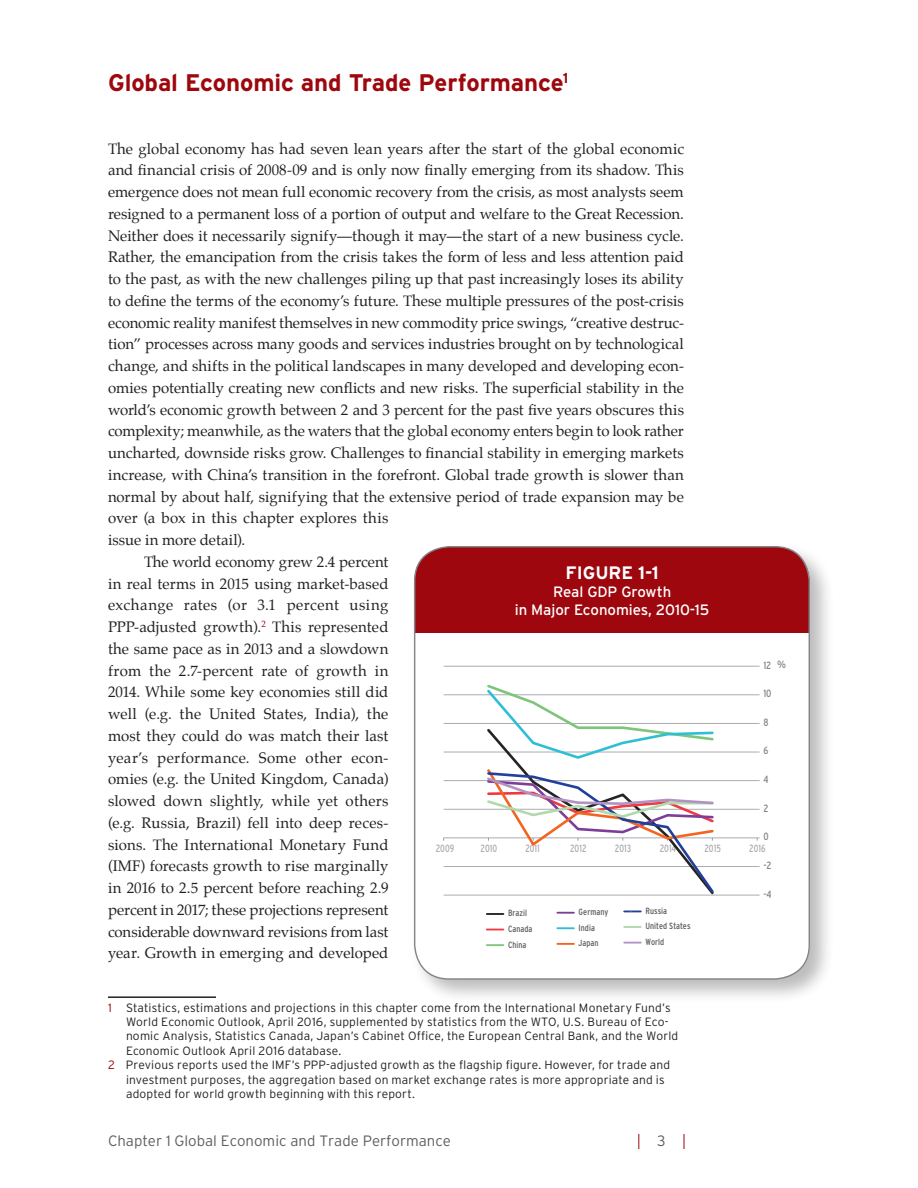
<style>
.page{position:relative;width:918px;height:1188px;background:#fff}
.page>*{position:absolute;margin:0;border:0;box-sizing:border-box;transform-origin:0 0}
.E-Subhead{font:700 24px "Interstate";letter-spacing:-.005em;color:#9d070d}
.E-Body_text{font:700 18px "Interstate";letter-spacing:-.005em;color:#fff}
.E-Body_Text_no_inden{font:15px/21.8px "Palatino";color:#231f20}
.E-Body_text-2{font:15px/21.8px "Palatino";color:#231f20;text-align:justify}
.E-Body_text-3{font:300 15px "Interstate";color:#5f5f62}
.E-Body_text-4{font:15px "Interstate";letter-spacing:-.005em;color:#fff}
.E-Footnotes{font:300 12px/14.4px "Interstate";letter-spacing:.015em;color:#231f20}
.t1{font:condensed 10.5px "Interstate";color:#abacb0;scale:.9 1}
.t2{font:condensed 10.5px "Interstate";color:#848689}
.t3{font:condensed 9px/15.6px "Interstate";color:#5f5f62}
.s1{color:#9d070d}
</style>
<div class="page">
<svg style="left:684px;top:1134px;width:1px;height:15px"></svg>
<svg style="left:638px;top:1134px;width:1px;height:15px"></svg>
<hr style="left:108px;top:996px;width:108px;height:2px;background:#231f20">
<div style="left:410px;top:543px;width:425px;height:461px;background:#231f20;opacity:.3"></div>
<div style="left:414px;top:547px;width:396px;height:432px;background:#fff;border-radius:35px"></div>
<div style="left:414px;top:547px;width:396px;height:83px;background:#9d070d;border-radius:35px"></div>
<div style="left:414px;top:592px;width:396px;height:41px;background:#9d070d"></div>
<hr style="left:444px;top:895px;width:313px;height:1px;background:#abacb0">
<hr style="left:444px;top:866px;width:313px;height:1px;background:#abacb0">
<hr style="left:444px;top:809px;width:313px;height:1px;background:#abacb0">
<hr style="left:444px;top:780px;width:313px;height:1px;background:#abacb0">
<hr style="left:444px;top:752px;width:313px;height:1px;background:#abacb0">
<hr style="left:444px;top:723px;width:313px;height:1px;background:#abacb0">
<hr style="left:444px;top:694px;width:313px;height:1px;background:#abacb0">
<hr style="left:444px;top:666px;width:313px;height:1px;background:#abacb0">
<hr style="left:444px;top:838px;width:313px;height:1px;background:#abacb0">
<svg style="left:487px;top:913px;width:16px;height:2px"></svg>
<svg style="left:487px;top:929px;width:16px;height:1px"></svg>
<svg style="left:487px;top:944px;width:16px;height:2px"></svg>
<svg style="left:557px;top:912px;width:17px;height:2px"></svg>
<svg style="left:557px;top:927px;width:17px;height:2px"></svg>
<svg style="left:557px;top:943px;width:17px;height:2px"></svg>
<svg style="left:624px;top:911px;width:17px;height:1px"></svg>
<svg style="left:624px;top:926px;width:17px;height:2px"></svg>
<svg style="left:624px;top:942px;width:17px;height:2px"></svg>
<svg style="left:485px;top:684px;width:231px;height:212px"></svg>
<p class="E-Subhead" style="left:108px;top:70px;width:462px">Global Economic and Trade Performance<sup>1</sup></p>
<p class="E-Body_Text_no_inden" style="left:108px;top:138px;width:578px">The global economy has had seven lean years after the start of the global economic and financial crisis of 2008-09 and is only now finally emerging from its shadow. This emergence does not mean full economic recovery from the crisis, as most analysts seem resigned to a permanent loss of a portion of output and welfare to the Great Recession.<br>Neither does it necessarily signify—though it may—the start of a new business cycle.<br>Rather, the emancipation from the crisis takes the form of less and less attention paid to the past, as with the new challenges piling up that past increasingly loses its ability to define the terms of the economy’s future. These multiple pressures of the post-crisis economic reality manifest themselves in new commodity price swings, “creative destruc&shy;tion” processes across many goods and services industries brought on by technological change, and shifts in the political landscapes in many developed and developing econ&shy;omies potentially creating new conflicts and new risks. The superficial stability in the world’s economic growth between 2 and 3 percent for the past five years obscures this complexity; meanwhile, as the waters that the global economy enters begin to look rather uncharted, downside risks grow. Challenges to financial stability in emerging markets increase, with China’s transition in the forefront. Global trade growth is slower than normal by about half, signifying that the extensive period of trade expansion may be over (a box in this chapter explores this<br>issue in more detail).</p>
<p class="E-Body_text-2" style="left:108px;top:551px;width:282px;text-indent:36px">The world economy grew 2.4 percent in real terms in 2015 using market-based exchange rates (or 3.1 percent using PPP-adjusted growth).<sup>2</sup> This represented the same pace as in 2013 and a slowdown from the 2.7-percent rate of growth in 2014. While some key economies still did well (e.g. the United States, India), the most they could do was match their last year’s performance. Some other econ&shy;omies (e.g. the United Kingdom, Canada) slowed down slightly, while yet others (e.g. Russia, Brazil) fell into deep reces&shy;sions. The International Monetary Fund (IMF) forecasts growth to rise marginally in 2016 to 2.5 percent before reaching 2.9 percent in 2017; these projections represent considerable downward revisions from last year. Growth in emerging and developed</p>
<p class="E-Body_text" style="left:566px;top:562px;width:95px">FIGURE 1-1</p>
<p class="E-Body_text-4" style="left:553px;top:583px;width:120px">Real GDP Growth</p>
<p class="E-Body_text-4" style="left:515px;top:601px;width:196px">in Major Economies, 2010-15</p>
<p class="t2" style="left:777px;top:659px;width:10px">%</p>
<p class="t2" style="left:763px;top:659px;width:9px">12</p>
<p class="t2" style="left:763px;top:688px;width:10px">10</p>
<p class="t2" style="left:763px;top:716px;width:7px">8</p>
<p class="t2" style="left:763px;top:745px;width:6px">6</p>
<p class="t2" style="left:763px;top:774px;width:6px">4</p>
<p class="t2" style="left:763px;top:802px;width:6px">2</p>
<p class="t2" style="left:763px;top:831px;width:7px">0</p>
<p class="t1" style="left:436px;top:842px;width:22px">2009</p>
<p class="t1" style="left:481px;top:842px;width:20px">2010</p>
<p class="t1" style="left:525px;top:842px;width:18px">2011</p>
<p class="t1" style="left:570px;top:842px;width:20px">2012</p>
<p class="t1" style="left:615px;top:842px;width:20px">2013</p>
<p class="t1" style="left:660px;top:842px;width:20px">2014</p>
<p class="t1" style="left:704px;top:842px;width:20px">2015</p>
<p class="t1" style="left:749px;top:842px;width:20px">2016</p>
<p class="t2" style="left:763px;top:859px;width:10px">-2</p>
<p class="t2" style="left:763px;top:888px;width:10px">-4</p>
<p class="t3" style="left:508px;top:905px;width:26px">Brazil<br>Canada<br>China</p>
<p class="t3" style="left:579px;top:904px;width:31px">Germany<br>India<br>Japan</p>
<p class="t3" style="left:645px;top:903px;width:47px">Russia<br>United States<br>World</p>
<p class="E-Footnotes" style="left:126px;top:1000px;width:554px;text-indent:-18px"><span class="s1">1</span> Statistics, estimations and projections in this chapter come from the International Monetary Fund’s World Economic Outlook, April 2016, supplemented by statistics from the WTO, U.S. Bureau of Eco&shy;nomic Analysis, Statistics Canada, Japan’s Cabinet Office, the European Central Bank, and the World Economic Outlook April 2016 database.</p>
<p class="E-Footnotes" style="left:126px;top:1058px;width:546px;text-indent:-18px"><span class="s1">2</span> Previous reports used the IMF’s PPP-adjusted growth as the flagship figure. However, for trade and investment purposes, the aggregation based on market exchange rates is more appropriate and is adopted for world growth beginning with this report.</p>
<p class="E-Body_text-3" style="left:108px;top:1132px;width:344px">Chapter 1 Global Economic and Trade Performance</p>
<p class="E-Body_text-3" style="left:657px;top:1132px;width:10px">3</p>
</div>
